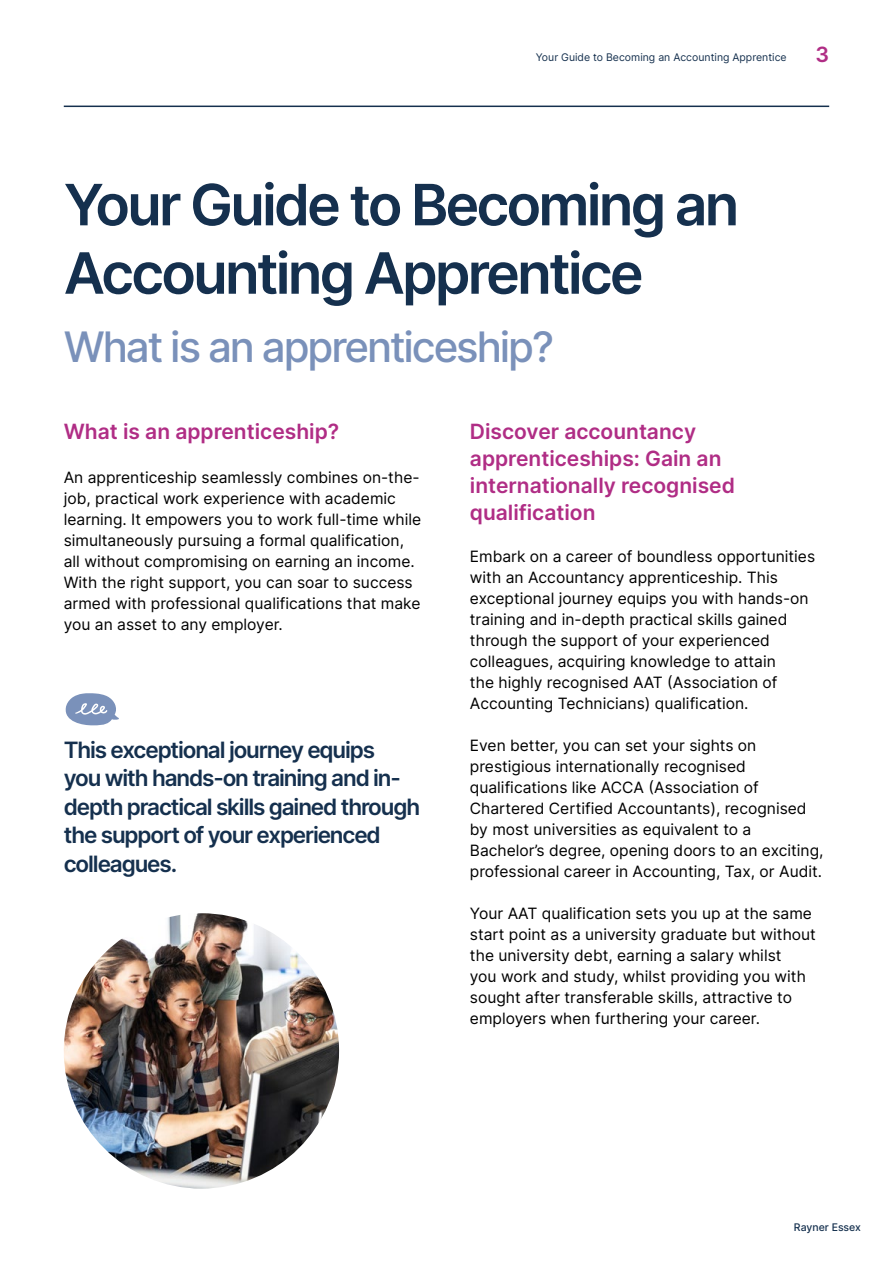
<style>
.page{position:relative;width:893px;height:1263px;background:#fff}
.page>*{position:absolute;margin:0;border:0;box-sizing:border-box;transform-origin:0 0}
.t1{font:600 57px/68.4px "Inter";letter-spacing:-.05em;color:#15304e}
.t2{font:500 42px "Inter";letter-spacing:-.05em;color:#7a91ba}
.t3{font:600 22.5px/28.5px "Inter";letter-spacing:-.05em;color:#15304e}
.t4{font:600 21px/27px "Inter";color:#b02d85}
.t5{font:15.6px/21px "Inter";color:#000}
.t6{font:10.5px "Inter";color:#15304e}
.t7{font:500 10.5px "Inter";color:#15304e}
</style>
<div class="page">
<hr style="left:64px;top:106px;width:765px;height:1px;background:#15304e">
<img style="left:64px;top:913px;width:275px;height:275px;border-radius:138px">
<svg style="left:65px;top:693px;width:54px;height:32px"></svg>
<p class="t6" style="left:536px;top:49px;width:252px">Your Guide to Becoming an Accounting Apprentice</p>
<h3 class="t4" style="left:815px;top:40px;width:15px">3</h3>
<h1 class="t1" style="left:64px;top:169px;width:677px">Your Guide to Becoming an<br>Accounting Apprentice</h1>
<h2 class="t2" style="left:64px;top:316px;width:492px">What is an apprenticeship?</h2>
<h3 class="t4" style="left:64px;top:418px;width:277px">What is an apprenticeship?</h3>
<p class="t5" style="left:64px;top:466px;width:359px">An apprenticeship seamlessly combines on-the&shy;job, practical work experience with academic learning. It empowers you to work full-time while simultaneously pursuing a formal qualification, all without compromising on earning an income.<br>With the right support, you can soar to success armed with professional qualifications that make you an asset to any employer.</p>
<h3 class="t3" style="left:64px;top:735px;width:358px">This exceptional journey equips<br>you with hands-on training and in&shy;depth practical skills gained through the support of your experienced colleagues.</h3>
<h3 class="t4" style="left:470px;top:418px;width:266px">Discover accountancy apprenticeships: Gain an internationally recognised qualification</h3>
<p class="t5" style="left:470px;top:546px;width:347px">Embark on a career of boundless opportunities with an Accountancy apprenticeship. This exceptional journey equips you with hands-on training and in-depth practical skills gained through the support of your experienced colleagues, acquiring knowledge to attain<br>the highly recognised AAT (Association of Accounting Technicians) qualification.</p>
<p class="t5" style="left:470px;top:735px;width:355px">Even better, you can set your sights on prestigious internationally recognised qualifications like ACCA (Association of Chartered Certified Accountants), recognised by most universities as equivalent to a Bachelor’s degree, opening doors to an exciting, professional career in Accounting, Tax, or Audit.</p>
<p class="t5" style="left:470px;top:903px;width:348px">Your AAT qualification sets you up at the same start point as a university graduate but without the university debt, earning a salary whilst<br>you work and study, whilst providing you with sought after transferable skills, attractive to employers when furthering your career.</p>
<p class="t7" style="left:794px;top:1219px;width:69px">Rayner Essex</p>
</div>
